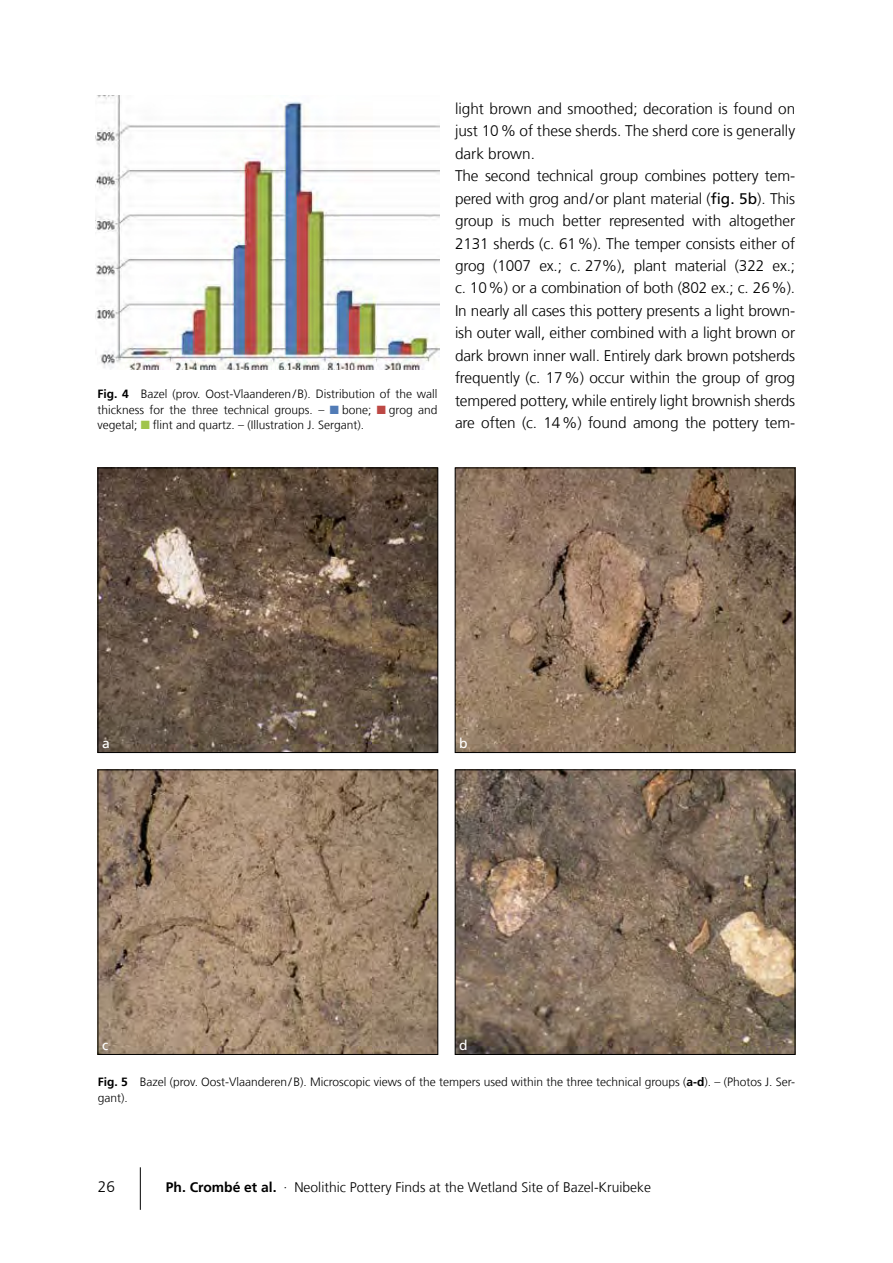
<style>
.page{position:relative;width:893px;height:1263px;background:#fff}
.page>*{position:absolute;margin:0;border:0;box-sizing:border-box;transform-origin:0 0}
.t1{font:300 15.3px/22.5px "Frutiger LT Com";letter-spacing:-.01em;color:#000}
.t2{font:300 13.8px "Frutiger LT Com";color:#000}
.t3{font:13.8px "Frutiger LT Com";color:#fff}
.t4{font:300 12px/15.5px "Frutiger LT Com";color:#000;text-align:justify}
.s1{font-weight:700}
.s2{color:#517bb6}
.s3{color:#bd4844}
.s4{color:#a0c44c}
.s5{font-family:"Frutiger LT";font-weight:400}
</style>
<div class="page">
<hr style="left:140px;top:1167px;width:1px;height:43px;background:#000">
<img style="left:96px;top:96px;width:343px;height:273px">
<img style="left:100px;top:470px;width:336px;height:281px">
<div style="left:98px;top:468px;width:340px;height:285px;border:1px solid #000"></div>
<img style="left:457px;top:470px;width:336px;height:281px">
<div style="left:455px;top:468px;width:340px;height:285px;border:1px solid #000"></div>
<img style="left:100px;top:772px;width:336px;height:280px">
<img style="left:457px;top:772px;width:336px;height:280px">
<div style="left:455px;top:770px;width:340px;height:284px;border:1px solid #000"></div>
<p class="t4" style="left:97px;top:386px;width:342px"><span class="s1">Fig. 4</span> Bazel (prov. Oost-Vlaanderen/B). Distribution of the wall thickness for the three technical groups. – <span class="s2">■</span> bone; <span class="s3">■</span> grog and vegetal; <span class="s4">■</span> flint and quartz. – (Illustration J. Sergant).</p>
<p class="t1" style="left:455px;top:97px;width:342px">light brown and smoothed; decoration is found on just 10% of these sherds. The sherd core is generally dark brown.<br>The second technical group combines pottery tem&shy;pered with grog and/or plant material (<span class="s5">fig. 5b</span>). This group is much better represented with altogether 2131 sherds (c. 61%). The temper consists either of grog (1007 ex.; c. 27%), plant material (322 ex.; c. 10%) or a combination of both (802 ex.; c. 26%).<br>In nearly all cases this pottery presents a light brown&shy;ish outer wall, either combined with a light brown or dark brown inner wall. Entirely dark brown potsherds frequently (c. 17%) occur within the group of grog tempered pottery, while entirely light brownish sherds are often (c. 14%) found among the pottery tem-</p>
<p class="t3" style="left:102px;top:735px;width:9px">a</p>
<p class="t3" style="left:102px;top:1037px;width:8px">c</p>
<p class="t3" style="left:459px;top:735px;width:10px">b</p>
<p class="t3" style="left:459px;top:1037px;width:10px">d</p>
<p class="t4" style="left:98px;top:1074px;width:699px"><span class="s1">Fig. 5</span> Bazel (prov. Oost-Vlaanderen/B). Microscopic views of the tempers used within the three technical groups (<span class="s1">a-d</span>). – (Photos J. Ser&shy;gant).</p>
<p class="t1" style="left:98px;top:1176px;width:19px">26</p>
<p class="t2" style="left:166px;top:1179px;width:487px"><span class="s1">Ph. Crombé et al.</span> · Neolithic Pottery Finds at the Wetland Site of Bazel-Kruibeke</p>
</div>
